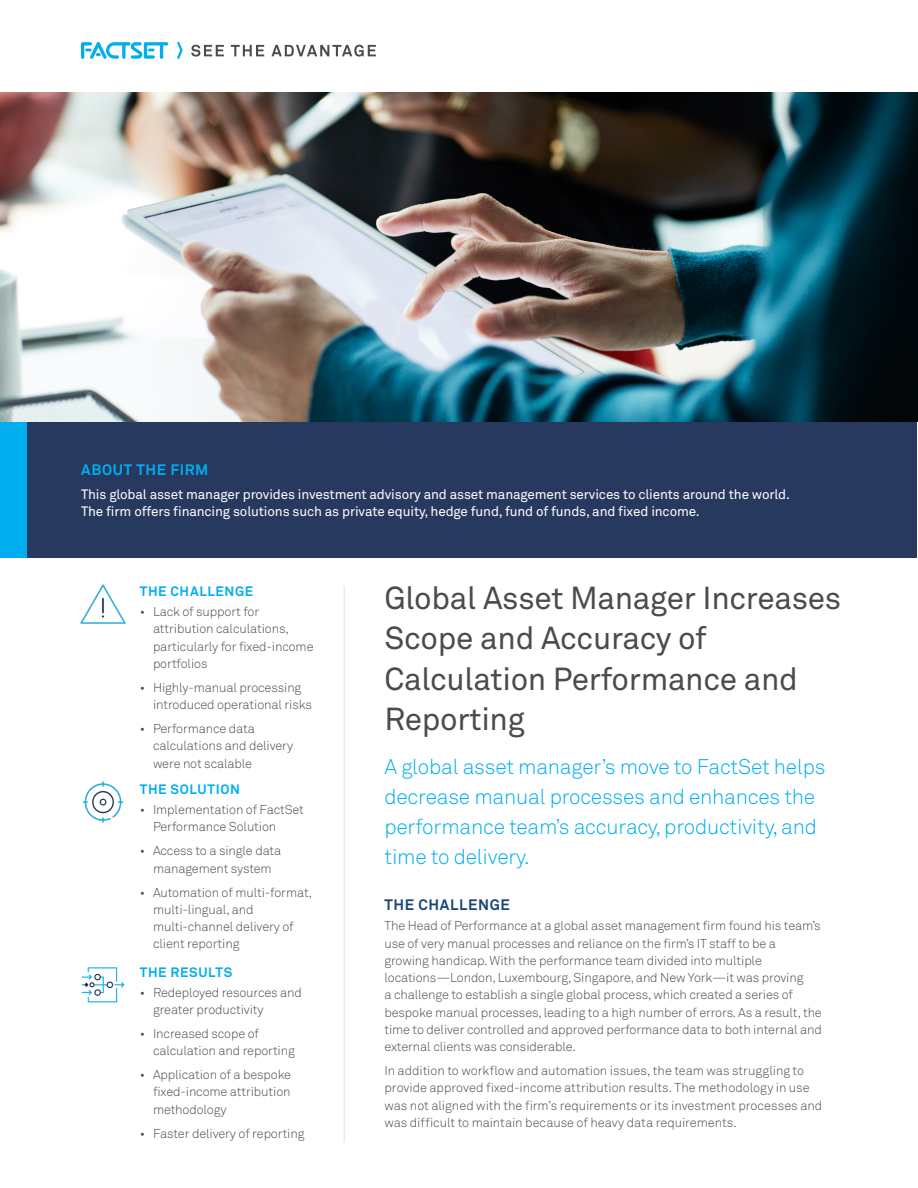
<style>
.page{position:relative;width:918px;height:1188px;background:#fff}
.page>*{position:absolute;margin:0;border:0;box-sizing:border-box;transform-origin:0 0}
.t1{font:31.5px/40.5px "Akkurat Pro";letter-spacing:-.01em;color:#4b4b4c}
.t2{font:300 21px/30px "Akkurat Pro";letter-spacing:-.01em;color:#00aeef}
.t3{font:700 15px "Akkurat Pro";letter-spacing:.045em;color:#00aeef}
.t4{font:700 15px "Akkurat Pro";letter-spacing:.045em;color:#17457a}
.t5{font:13.5px/17.2px "Akkurat Pro";letter-spacing:-.01em;color:#fff}
.t6{font:700 13.5px "Akkurat Pro";letter-spacing:.045em;color:#00aeef}
.t7{font:300 12.75px/17.2px "Akkurat Pro";letter-spacing:-.01em;color:#4b4b4c}
</style>
<div class="page">
<div style="left:1px;top:422px;width:916px;height:135px;background:#283960"></div>
<div style="left:1px;top:422px;width:26px;height:135px;background:#00aeef"></div>
<hr style="left:344px;top:586px;width:1px;height:557px;background:#e2e1e1">
<img style="left:80px;top:584px;width:46px;height:40px">
<img style="left:82px;top:781px;width:42px;height:42px">
<img style="left:81px;top:967px;width:44px;height:36px">
<svg style="left:191px;top:45px;width:33px;height:12px"></svg>
<svg style="left:231px;top:45px;width:33px;height:11px"></svg>
<svg style="left:271px;top:45px;width:105px;height:12px"></svg>
<svg style="left:81px;top:42px;width:87px;height:17px"></svg>
<svg style="left:177px;top:42px;width:6px;height:17px"></svg>
<img style="left:0;top:93px;width:917px;height:329px">
<p class="t3" style="left:81px;top:460px;width:129px">ABOUT THE FIRM</p>
<p class="t5" style="left:81px;top:486px;width:711px">This global asset manager provides investment advisory and asset management services to clients around the world.<br>The firm offers financing solutions such as private equity, hedge fund, fund of funds, and fixed income.</p>
<p class="t6" style="left:140px;top:583px;width:115px">THE CHALLENGE</p>
<p class="t7" style="left:153px;top:603px;width:162px;text-indent:-13px">• Lack of support for attribution calculations, particularly for fixed-income portfolios</p>
<p class="t7" style="left:153px;top:679px;width:161px;text-indent:-13px">• Highly-manual processing introduced operational risks</p>
<p class="t7" style="left:153px;top:720px;width:142px;text-indent:-13px">• Performance data calculations and delivery were not scalable</p>
<p class="t6" style="left:140px;top:781px;width:102px">THE SOLUTION</p>
<p class="t7" style="left:153px;top:801px;width:152px;text-indent:-13px">• Implementation of FactSet<br>Performance Solution</p>
<p class="t7" style="left:140px;top:842px;width:143px;text-align:center">• Access to a single data management system</p>
<p class="t7" style="left:153px;top:884px;width:161px;text-indent:-13px">• Automation of multi-format, multi-lingual, and multi-channel delivery of client reporting</p>
<p class="t6" style="left:140px;top:964px;width:94px">THE RESULTS</p>
<p class="t7" style="left:153px;top:984px;width:151px;text-indent:-13px">• Redeployed resources and greater productivity</p>
<p class="t7" style="left:153px;top:1025px;width:143px;text-indent:-13px">• Increased scope of calculation and reporting</p>
<p class="t7" style="left:153px;top:1066px;width:140px;text-align:justify;text-indent:-13px">• Application of a bespoke fixed-income attribution methodology</p>
<p class="t7" style="left:140px;top:1125px;width:166px">• Faster delivery of reporting</p>
<h1 class="t1" style="left:384px;top:578px;width:458px">Global Asset Manager Increases<br>Scope and Accuracy of<br>Calculation Performance and<br>Reporting</h1>
<h2 class="t2" style="left:384px;top:752px;width:443px">A global asset manager’s move to FactSet helps decrease manual processes and enhances the performance team’s accuracy, productivity, and time to delivery.</h2>
<p class="t4" style="left:385px;top:896px;width:127px">THE CHALLENGE</p>
<p class="t7" style="left:384px;top:917px;width:439px">The Head of Performance at a global asset management firm found his team’s use of very manual processes and reliance on the firm’s IT staff to be a growing handicap. With the performance team divided into multiple locations—London, Luxembourg, Singapore, and New York—it was proving<br>a challenge to establish a single global process, which created a series of bespoke manual processes, leading to a high number of errors. As a result, the time to deliver controlled and approved performance data to both internal and external clients was considerable.</p>
<p class="t7" style="left:384px;top:1062px;width:439px">In addition to workflow and automation issues, the team was struggling to provide approved fixed-income attribution results. The methodology in use was not aligned with the firm’s requirements or its investment processes and was difficult to maintain because of heavy data requirements.</p>
</div>
